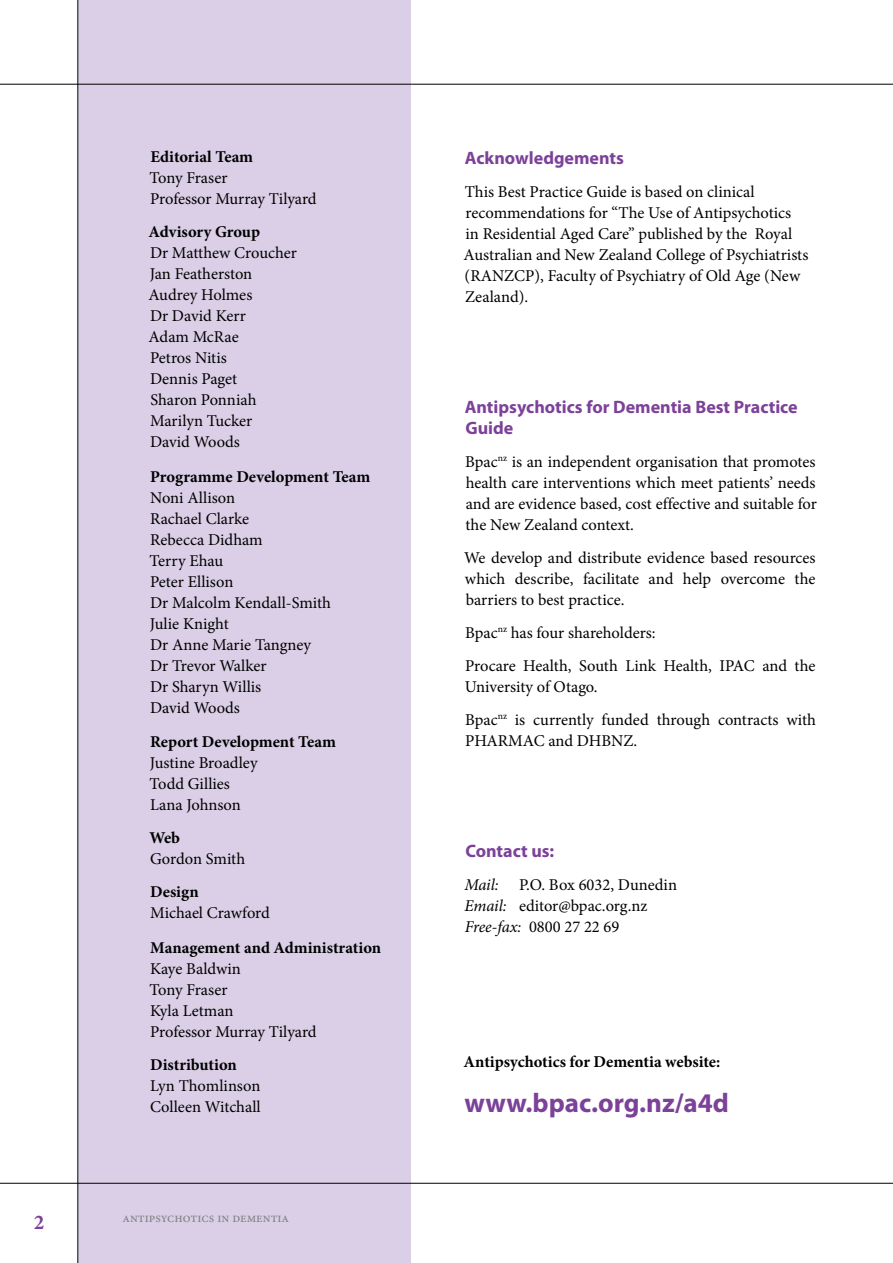
<style>
.page{position:relative;width:893px;height:1263px;background:#fff}
.page>*{position:absolute;margin:0;border:0;box-sizing:border-box;transform-origin:0 0}
.t1{font:700 27px "Myriad Pro";color:#7c4199}
.t2{font:700 21px "Minion Pro";color:#7c4199}
.t3{font:700 18px/21px "Myriad Pro";color:#7c4199}
.t4{font:16.5px/21px "Minion Pro";color:#000}
.t5{font:700 16.5px "Minion Pro";letter-spacing:-.005em;color:#000}
.t6{font:13.5px "Minion Pro";color:#808285}
.s1{font-style:italic}
</style>
<div class="page">
<div style="left:78px;top:0;width:333px;height:1263px;background:#dacfe6"></div>
<hr style="left:0;top:1183px;width:893px;height:1px;background:#000">
<hr style="left:78px;top:0;width:1px;height:1263px;background:#000">
<hr style="left:0;top:84px;width:893px;height:1px;background:#000">
<p class="t5" style="left:150px;top:145px;width:104px">Editorial Team</p>
<p class="t4" style="left:150px;top:167px;width:169px">Tony Fraser<br>Professor Murray Tilyard</p>
<p class="t5" style="left:149px;top:220px;width:113px">Advisory Group</p>
<p class="t4" style="left:149px;top:242px;width:150px">Dr Matthew Croucher<br>Jan Featherston<br>Audrey Holmes<br>Dr David Kerr<br>Adam McRae<br>Petros Nitis<br>Dennis Paget<br>Sharon Ponniah<br>Marilyn Tucker<br>David Woods</p>
<p class="t5" style="left:150px;top:465px;width:222px">Programme Development Team</p>
<p class="t4" style="left:150px;top:487px;width:183px">Noni Allison<br>Rachael Clarke<br>Rebecca Didham<br>Terry Ehau<br>Peter Ellison<br>Dr Malcolm Kendall-Smith<br>Julie Knight<br>Dr Anne Marie Tangney<br>Dr Trevor Walker<br>Dr Sharyn Willis<br>David Woods</p>
<p class="t5" style="left:150px;top:730px;width:187px">Report Development Team</p>
<p class="t4" style="left:150px;top:752px;width:110px">Justine Broadley<br>Todd Gillies<br>Lana Johnson</p>
<p class="t5" style="left:149px;top:826px;width:32px">Web</p>
<p class="t4" style="left:150px;top:848px;width:97px">Gordon Smith</p>
<p class="t5" style="left:150px;top:880px;width:50px">Design</p>
<p class="t4" style="left:150px;top:902px;width:121px">Michael Crawford</p>
<p class="t5" style="left:150px;top:936px;width:232px">Management and Administration</p>
<p class="t4" style="left:150px;top:958px;width:169px">Kaye Baldwin<br>Tony Fraser<br>Kyla Letman<br>Professor Murray Tilyard</p>
<p class="t5" style="left:150px;top:1053px;width:88px">Distribution</p>
<p class="t4" style="left:150px;top:1075px;width:112px">Lyn Thomlinson<br>Colleen Witchall</p>
<p class="t2" style="left:34px;top:1208px;width:12px">2</p>
<p class="t6" style="left:122px;top:1209px;width:168px">antipsychotics in dementia</p>
<p class="t3" style="left:465px;top:146px;width:161px">Acknowledgements</p>
<p class="t4" style="left:464px;top:181px;width:346px">This Best Practice Guide is based on clinical recommendations for “The Use of Antipsychotics<br>in Residential Aged Care” published by the Royal Australian and New Zealand College of Psychiatrists (RANZCP), Faculty of Psychiatry of Old Age (New Zealand).</p>
<p class="t3" style="left:465px;top:395px;width:334px">Antipsychotics for Dementia Best Practice<br>Guide</p>
<p class="t4" style="left:465px;top:451px;width:353px;text-align:justify">Bpac<sup>nz</sup> is an independent organisation that promotes health care interventions which meet patients’ needs and are evidence based, cost effective and suitable for the New Zealand context.</p>
<p class="t4" style="left:464px;top:547px;width:353px;text-align:justify">We develop and distribute evidence based resources which describe, facilitate and help overcome the barriers to best practice.</p>
<p class="t4" style="left:465px;top:616px;width:352px;line-height:33px">Bpac<sup>nz</sup> has four shareholders:<br>Procare Health, South Link Health, IPAC and the</p>
<p class="t4" style="left:465px;top:670px;width:353px;line-height:33px">University of Otago.<br>Bpac<sup>nz</sup> is currently funded through contracts with</p>
<p class="t4" style="left:465px;top:730px;width:173px">PHARMAC and DHBNZ.</p>
<p class="t3" style="left:465px;top:839px;width:90px">Contact us:</p>
<p class="t4" style="left:464px;top:874px;width:214px"><span class="s1">Mail:</span> P.O. Box 6032, Dunedin<br><span class="s1">Email:</span> editor@bpac.org.nz<br><span class="s1">Free-fax:</span> 0800 27 22 69</p>
<p class="t5" style="left:464px;top:1050px;width:258px">Antipsychotics for Dementia website:</p>
<h1 class="t1" style="left:464px;top:1085px;width:266px">www.bpac.org.nz/a4d</h1>
</div>
